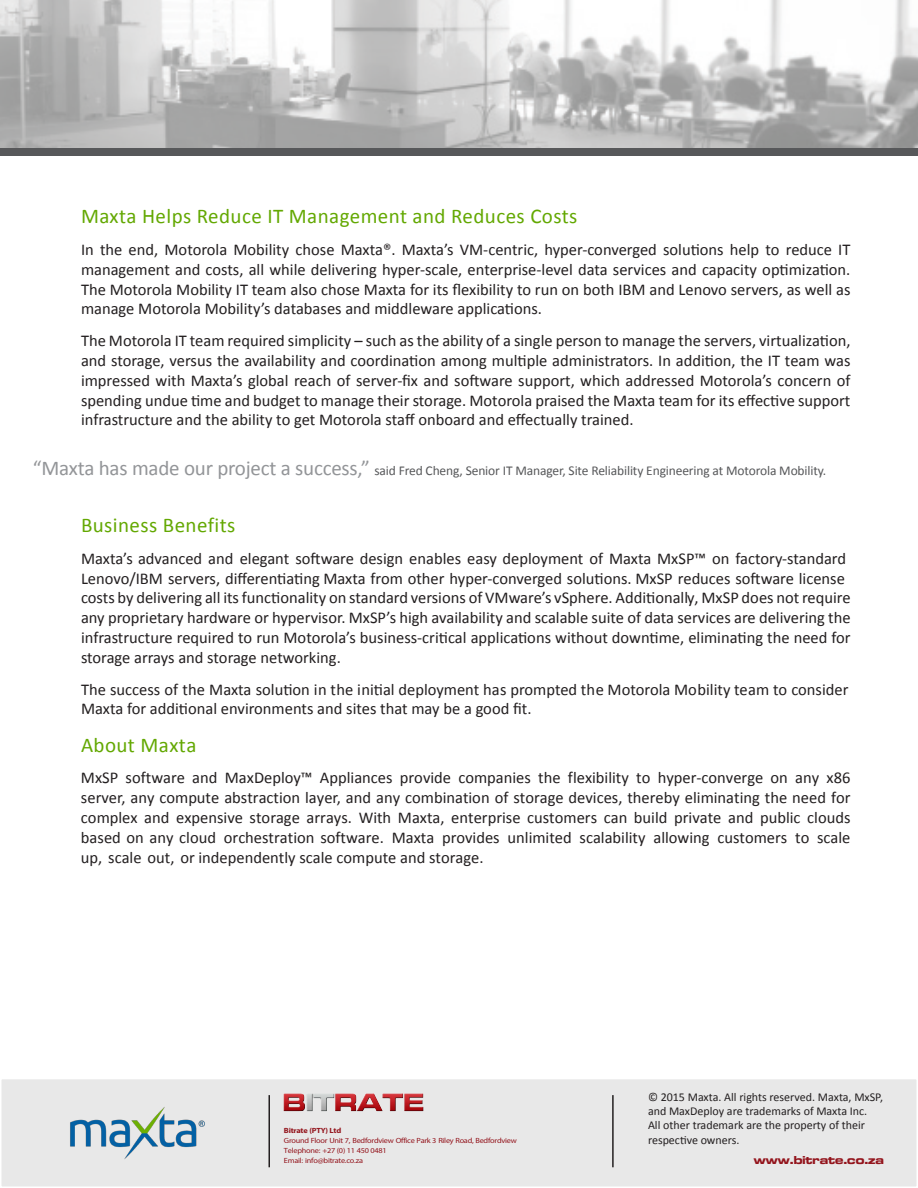
<style>
.page{position:relative;width:918px;height:1188px;background:#fff}
.page>*{position:absolute;margin:0;border:0;box-sizing:border-box;transform-origin:0 0}
.Heading_2{font:21px "Calibri";letter-spacing:.02em;color:#63a802}
.Body{font:16.5px/19.8px "Calibri";color:#231f20;text-align:justify}
.t1{font:13.5px "Calibri";letter-spacing:-.01em;color:#57585a}
.Body-2{font:12px/14.4px "Calibri";color:#231f20}
.t2{font:12px "Microgramma D Bold Exte";color:#93141c}
.t3{font:7.5px/10.2px "Myriad Pro";letter-spacing:-.025em;color:#93141c;scale:1.1 1}
.t4{font:700 7.5px "Myriad Pro";letter-spacing:-.025em;color:#93141c;scale:1.1 1}
.s1{font-size:21px;color:#939598}
</style>
<div class="page">
<img style="left:0;top:0;width:918px;height:148px">
<div style="left:0;top:148px;width:918px;height:8px;background:#57585a"></div>
<div style="left:1px;top:1079px;width:916px;height:108px;background:#e8e8e8"></div>
<div style="left:0;top:1078px;width:918px;height:110px;border:2px solid #fff"></div>
<hr style="left:612px;top:1095px;width:2px;height:72px;background:#231f20">
<hr style="left:268px;top:1095px;width:2px;height:72px;background:#231f20">
<img style="left:70px;top:1107px;width:135px;height:52px">
<img style="left:283px;top:1093px;width:141px;height:19px">
<p class="Heading_2" style="left:81px;top:202px;width:498px">Maxta Helps Reduce IT Management and Reduces Costs</p>
<p class="Body" style="left:81px;top:239px;width:771px">In the end, Motorola Mobility chose Maxta®. Maxta’s VM-centric, hyper-converged solutions help to reduce IT management and costs, all while delivering hyper-scale, enterprise-level data services and capacity optimization.<br>The Motorola Mobility IT team also chose Maxta for its flexibility to run on both IBM and Lenovo servers, as well as manage Motorola Mobility’s databases and middleware applications.</p>
<p class="Body" style="left:81px;top:330px;width:771px">The Motorola IT team required simplicity – such as the ability of a single person to manage the servers, virtualization, and storage, versus the availability and coordination among multiple administrators. In addition, the IT team was impressed with Maxta’s global reach of server-fix and software support, which addressed Motorola’s concern of spending undue time and budget to manage their storage. Motorola praised the Maxta team for its effective support infrastructure and the ability to get Motorola staff onboard and effectually trained.</p>
<p class="t1" style="left:33px;top:461px;width:795px"><span class="s1">“Maxta has made our project a success,”</span> said Fred Cheng, Senior IT Manager, Site Reliability Engineering at Motorola Mobility.</p>
<p class="Heading_2" style="left:81px;top:510px;width:156px">Business Benefits</p>
<p class="Body" style="left:81px;top:548px;width:771px;text-align:left">Maxta’s advanced and elegant software design enables easy deployment of Maxta MxSP™ on factory-standard Lenovo/IBM servers, differentiating Maxta from other hyper-converged solutions. MxSP reduces software license costs by delivering all its functionality on standard versions of VMware’s vSphere. Additionally, MxSP does not require any proprietary hardware or hypervisor. MxSP’s high availability and scalable suite of data services are delivering the infrastructure required to run Motorola’s business-critical applications without downtime, eliminating the need for storage arrays and storage networking.</p>
<p class="Body" style="left:81px;top:679px;width:769px">The success of the Maxta solution in the initial deployment has prompted the Motorola Mobility team to consider<br>Maxta for additional environments and sites that may be a good fit.</p>
<p class="Heading_2" style="left:81px;top:730px;width:117px">About Maxta</p>
<p class="Body" style="left:81px;top:768px;width:771px">MxSP software and MaxDeploy™ Appliances provide companies the flexibility to hyper-converge on any x86 server, any compute abstraction layer, and any combination of storage devices, thereby eliminating the need for complex and expensive storage arrays. With Maxta, enterprise customers can build private and public clouds based on any cloud orchestration software. Maxta provides unlimited scalability allowing customers to scale up, scale out, or independently scale compute and storage.</p>
<p class="t4" style="left:284px;top:1125px;width:54px">Bitrate (PTY) Ltd</p>
<p class="t3" style="left:284px;top:1135px;width:213px">Ground Floor Unit 7, Bedfordview Office Park 3 Riley Road, Bedfordview<br>Telephone: +27 (0) 11 450 0481<br>Email: info@bitrate.co.za</p>
<p class="Body-2" style="left:648px;top:1089px;width:237px">© 2015 Maxta. All rights reserved. Maxta, MxSP, and MaxDeploy are trademarks of Maxta Inc.<br>All other trademark are the property of their respective owners.</p>
<p class="t2" style="left:754px;top:1152px;width:132px">www.bitrate.co.za</p>
</div>
